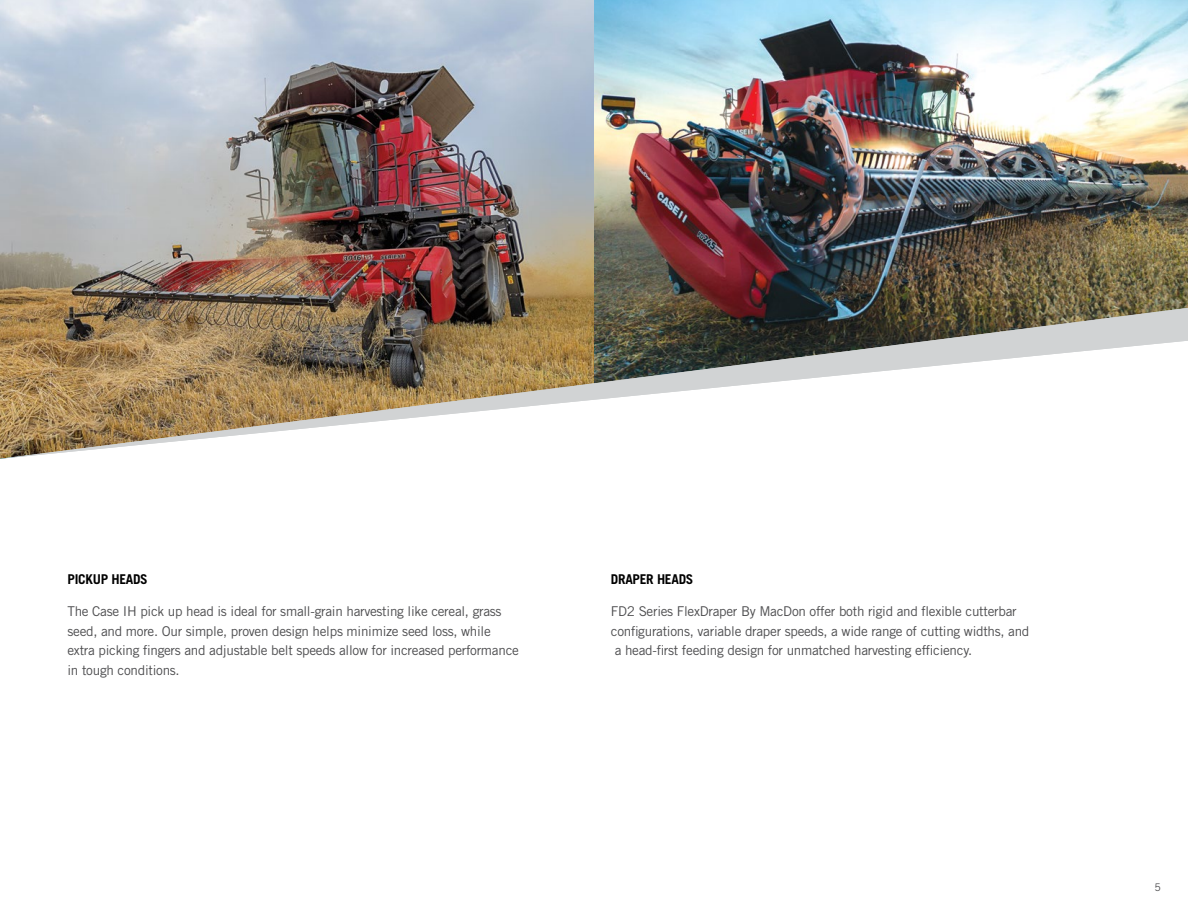
<style>
.page{position:relative;width:1188px;height:918px;background:#fff}
.page>*{position:absolute;margin:0;border:0;box-sizing:border-box;transform-origin:0 0}
.t1{font:13.5px/19.5px "Trade Gothic LT Std";letter-spacing:-.02em;color:#4d4d4f}
.t2{font:700 13.5px "Trade Gothic LT Std";letter-spacing:-.02em;color:#000}
.t3{font:10.5px "Trade Gothic LT Std";color:#4d4d4f}
</style>
<div class="page">
<img style="left:594px;top:0;width:594px;height:308px">
<img style="left:0;top:0;width:594px;height:308px">
<img style="left:0;top:308px;width:1188px;height:151px">
<p class="t2" style="left:68px;top:571px;width:82px">PICKUP HEADS</p>
<p class="t1" style="left:68px;top:602px;width:453px">The Case IH pick up head is ideal for small-grain harvesting like cereal, grass seed, and more. Our simple, proven design helps minimize seed loss, while extra picking fingers and adjustable belt speeds allow for increased performance in tough conditions.</p>
<p class="t2" style="left:611px;top:571px;width:84px">DRAPER HEADS</p>
<p class="t1" style="left:611px;top:602px;width:420px">FD2 Series FlexDraper By MacDon offer both rigid and flexible cutterbar configurations, variable draper speeds, a wide range of cutting widths, and a head-first feeding design for unmatched harvesting efficiency.</p>
<p class="t3" style="left:1155px;top:881px;width:8px">5</p>
</div>
